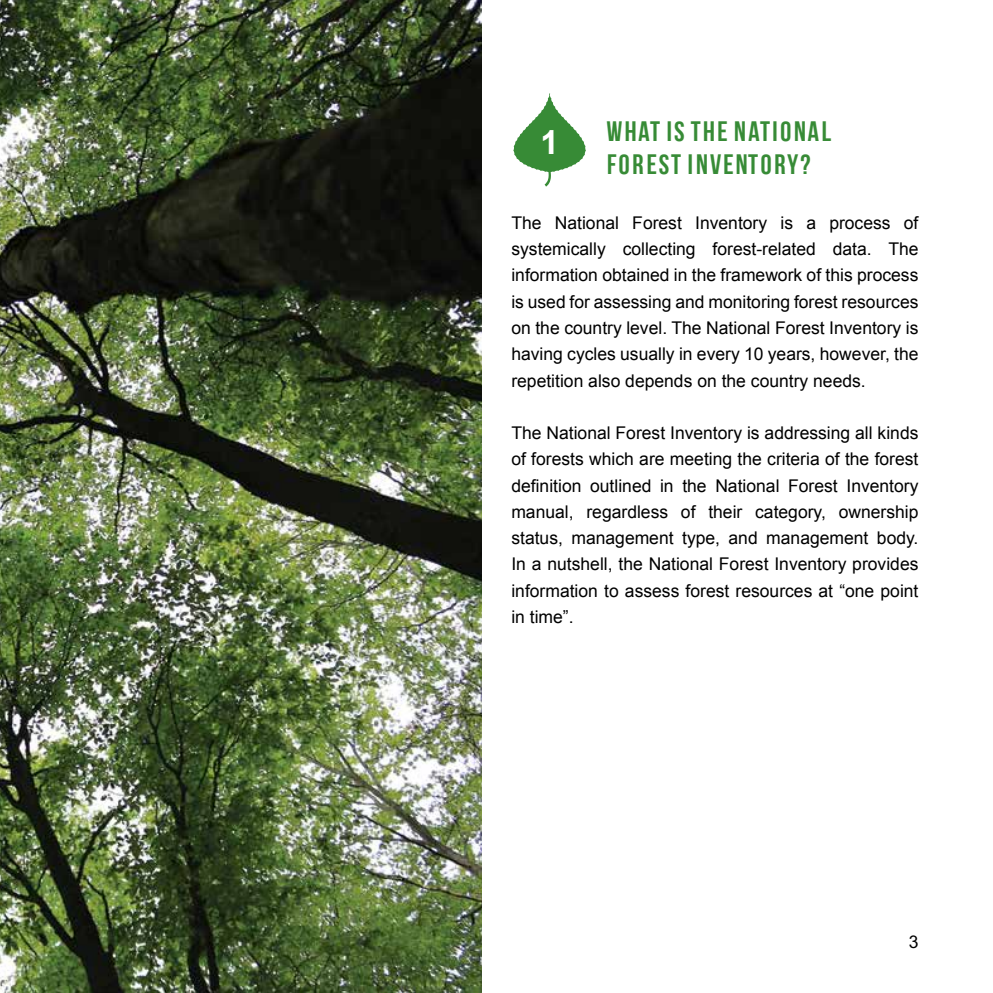
<style>
.page{position:relative;width:993px;height:993px;background:#fff}
.page>*{position:absolute;margin:0;border:0;box-sizing:border-box;transform-origin:0 0}
.t1{font:700 33.25px "Arial";color:#fff}
.t2{font:700 28px/33.6px "Bebas Neue";color:#378b36}
.t3{font:17.5px/26.2px "Arial";color:#000;text-align:justify}
.t4{font:17.5px "BPG Arial";color:#000}
</style>
<div class="page">
<img style="left:0;top:0;width:481px;height:992px">
<svg style="left:513px;top:93px;width:73px;height:93px"></svg>
<h1 class="t1" style="left:540px;top:121px;width:20px">1</h1>
<h2 class="t2" style="left:605px;top:114px;width:227px">WHAT IS THE NATIONAL<br>FOREST INVENTORY?</h2>
<p class="t3" style="left:511px;top:210px;width:408px">The National Forest Inventory is a process of systemically collecting forest-related data. The information obtained in the framework of this process is used for assessing and monitoring forest resources on the country level. The National Forest Inventory is having cycles usually in every 10 years, however, the repetition also depends on the country needs.</p>
<p class="t3" style="left:511px;top:420px;width:408px">The National Forest Inventory is addressing all kinds of forests which are meeting the criteria of the forest definition outlined in the National Forest Inventory manual, regardless of their category, ownership status, management type, and management body.<br>In a nutshell, the National Forest Inventory provides information to assess forest resources at “one point in time”.</p>
<p class="t4" style="left:908px;top:930px;width:11px">3</p>
</div>
